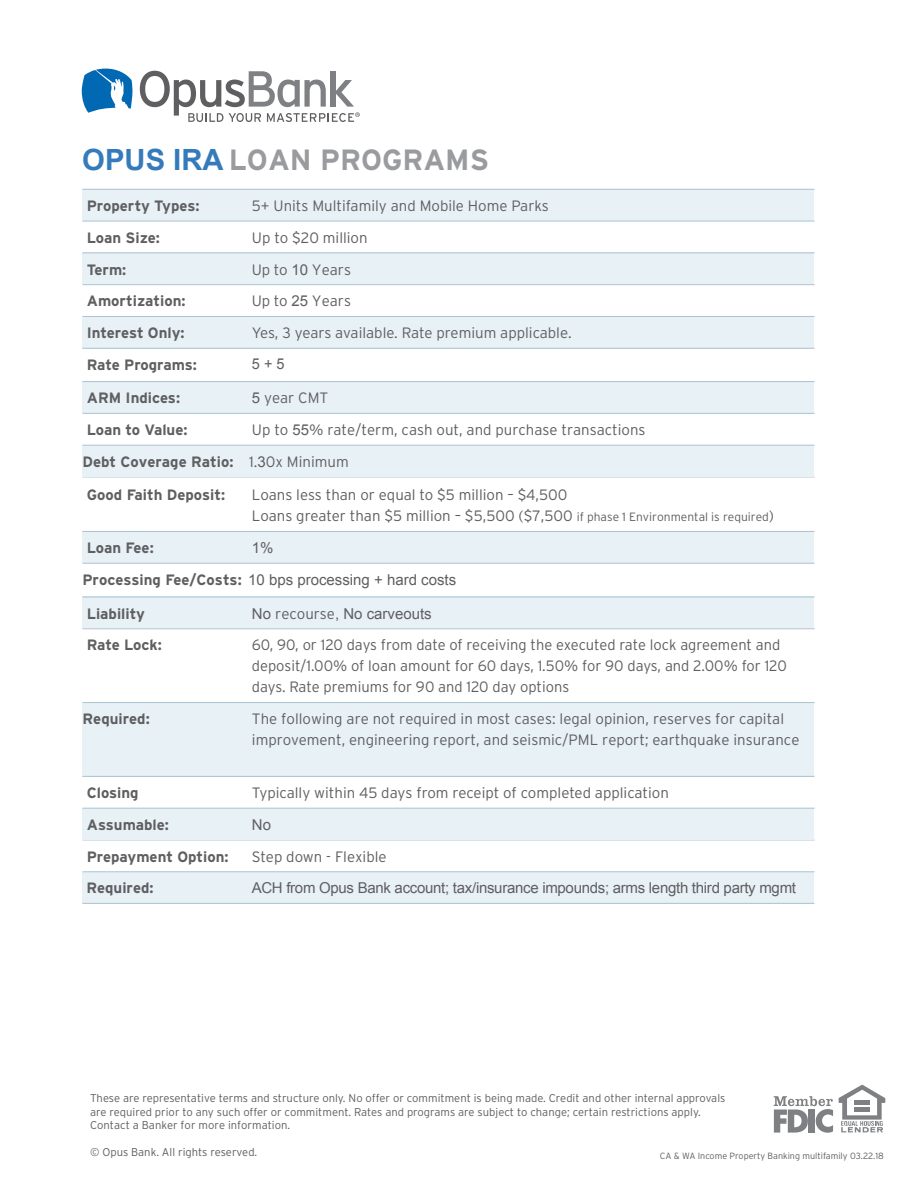
<style>
.page{position:relative;width:918px;height:1188px;background:#fff}
.page>*{position:absolute;margin:0;border:0;box-sizing:border-box;transform-origin:0 0}
.t1{font:700 29.25px "Interstate";color:#999b9e}
.t2{font:300 15px/21px "Interstate";color:#5f5f62}
.t3{font:700 15px "Interstate";color:#5f5f62}
.t4{font:15px "Arial";letter-spacing:-.02em;color:#5f5f62}
.t5{font:15px "Arial";color:#5f5f62}
.t6{font:300 11.25px/13.5px "Interstate";color:#5f5f62}
.t7{font:300 9px "Interstate";color:#5f5f62}
.s1{font-family:"Arial";color:#357bbb}
.s2{font-family:"Arial";font-weight:400}
.s3{font-weight:300}
.s4{font-size:12px}
.s5{font-family:"Interstate";font-weight:700}
.s6{font-family:"Interstate";font-weight:300}
</style>
<div class="page">
<div style="left:82px;top:703px;width:732px;height:73px;background:#e8f1f6"></div>
<div style="left:82px;top:872px;width:732px;height:31px;background:#e8f1f6"></div>
<hr style="left:82px;top:903px;width:732px;height:1px;background:#aac2d2">
<hr style="left:82px;top:871px;width:733px;height:1px;background:#aac2d2">
<hr style="left:82px;top:840px;width:733px;height:1px;background:#aac2d2">
<div style="left:82px;top:808px;width:732px;height:31px;background:#e8f1f6"></div>
<hr style="left:82px;top:808px;width:733px;height:1px;background:#aac2d2">
<hr style="left:82px;top:776px;width:733px;height:1px;background:#aac2d2">
<hr style="left:82px;top:702px;width:733px;height:1px;background:#aac2d2">
<div style="left:82px;top:597px;width:732px;height:31px;background:#e8f1f6"></div>
<hr style="left:82px;top:628px;width:733px;height:1px;background:#aac2d2">
<hr style="left:82px;top:597px;width:733px;height:1px;background:#aac2d2">
<div style="left:82px;top:532px;width:732px;height:31px;background:#e8f1f6"></div>
<hr style="left:82px;top:563px;width:733px;height:1px;background:#aac2d2">
<hr style="left:82px;top:531px;width:733px;height:1px;background:#aac2d2">
<hr style="left:82px;top:477px;width:733px;height:1px;background:#aac2d2">
<div style="left:82px;top:445px;width:732px;height:31px;background:#e8f1f6"></div>
<hr style="left:82px;top:445px;width:733px;height:1px;background:#aac2d2">
<div style="left:82px;top:382px;width:732px;height:31px;background:#e8f1f6"></div>
<hr style="left:82px;top:413px;width:733px;height:1px;background:#aac2d2">
<hr style="left:82px;top:381px;width:733px;height:1px;background:#aac2d2">
<div style="left:82px;top:317px;width:732px;height:31px;background:#e8f1f6"></div>
<hr style="left:82px;top:348px;width:733px;height:1px;background:#aac2d2">
<hr style="left:82px;top:316px;width:733px;height:1px;background:#aac2d2">
<hr style="left:82px;top:284px;width:733px;height:1px;background:#aac2d2">
<div style="left:82px;top:252px;width:732px;height:32px;background:#e8f1f6"></div>
<hr style="left:82px;top:252px;width:733px;height:1px;background:#aac2d2">
<div style="left:82px;top:189px;width:732px;height:32px;background:#e8f1f6"></div>
<hr style="left:82px;top:221px;width:733px;height:1px;background:#aac2d2">
<hr style="left:82px;top:189px;width:733px;height:1px;background:#aac2d2">
<svg style="left:82px;top:69px;width:51px;height:44px"></svg>
<svg style="left:140px;top:71px;width:220px;height:51px"></svg>
<svg style="left:839px;top:1085px;width:46px;height:47px"></svg>
<svg style="left:774px;top:1096px;width:59px;height:37px"></svg>
<div style="left:809px;top:1109px;width:6px;height:24px;background:#7e8083"></div>
<h2 class="t1" style="left:82px;top:142px;width:408px"><span class="s1">OPUS IRA</span> LOAN PROGRAMS</h2>
<p class="t3" style="left:87px;top:197px;width:114px">Property Types:</p>
<p class="t2" style="left:252px;top:195px;width:298px">5+ Units Multifamily and Mobile Home Parks</p>
<p class="t3" style="left:87px;top:228px;width:75px">Loan Size:</p>
<p class="t2" style="left:252px;top:227px;width:117px">Up to $20 million</p>
<p class="t3" style="left:87px;top:260px;width:41px">Term:</p>
<p class="t2" style="left:252px;top:259px;width:101px">Up to <span class="s2">10</span> Years</p>
<p class="t3" style="left:87px;top:292px;width:100px">Amortization:</p>
<p class="t2" style="left:252px;top:290px;width:101px">Up to <span class="s2">25</span> Years</p>
<p class="t3" style="left:87px;top:324px;width:99px">Interest Only:</p>
<p class="t2" style="left:252px;top:322px;width:321px">Yes, 3 years available. Rate premium applicable.</p>
<p class="t3" style="left:87px;top:356px;width:112px">Rate Programs:</p>
<p class="t4" style="left:252px;top:354px;width:34px">5 + 5</p>
<p class="t3" style="left:87px;top:389px;width:95px">ARM Indices:</p>
<p class="t2" style="left:252px;top:387px;width:78px"><span class="s2">5</span> year CMT</p>
<p class="t3" style="left:87px;top:421px;width:102px">Loan to Value:</p>
<p class="t2" style="left:252px;top:419px;width:395px">Up to <span class="s2">55</span>% rate/term, cash out, and purchase transactions</p>
<p class="t3" style="left:82px;top:452px;width:268px">Debt Coverage Ratio: <span class="s3">1.</span><span class="s2">3</span><span class="s3">0x Minimum</span></p>
<p class="t3" style="left:87px;top:486px;width:140px">Good Faith Deposit:</p>
<p class="t2" style="left:252px;top:484px;width:524px">Loans less than or equal to $5 million – $4,500<br>Loans greater than $5 million – $5,500 ($7,500 <span class="s4">if phase 1 Environmental is required</span>)</p>
<p class="t3" style="left:87px;top:539px;width:69px">Loan Fee:</p>
<p class="t4" style="left:252px;top:538px;width:23px">1%</p>
<p class="t5" style="left:82px;top:570px;width:375px"><span class="s5">Processing Fee/Costs:</span> 10 bps processing + hard costs</p>
<p class="t3" style="left:87px;top:604px;width:60px">Liability</p>
<p class="t5" style="left:252px;top:604px;width:181px">No <span class="s6">recourse</span>, No carveouts</p>
<p class="t3" style="left:87px;top:636px;width:77px">Rate Lock:</p>
<p class="t2" style="left:252px;top:635px;width:536px">60, 90, or 120 days from date of receiving the executed rate lock agreement and deposit/1.00% of loan amount for 60 days, 1.50% for 90 days, and 2.00% for 120 days. Rate premiums for 90 and 120 day options</p>
<p class="t3" style="left:83px;top:710px;width:69px">Required:</p>
<p class="t2" style="left:252px;top:708px;width:549px">The following are not required in most cases: legal opinion, reserves for capital improvement, engineering report, and seismic/PML report; earthquake insurance</p>
<p class="t3" style="left:87px;top:784px;width:53px">Closing</p>
<p class="t2" style="left:252px;top:782px;width:419px">Typically within 45 days from receipt of completed application</p>
<p class="t3" style="left:87px;top:815px;width:84px">Assumable:</p>
<p class="t4" style="left:252px;top:815px;width:21px">No</p>
<p class="t3" style="left:87px;top:847px;width:143px">Prepayment Option:</p>
<p class="t2" style="left:252px;top:846px;width:136px">Step down - Flexible</p>
<p class="t3" style="left:86px;top:879px;width:69px">Required:</p>
<p class="t4" style="left:252px;top:878px;width:546px">ACH from Opus Bank account; tax/insurance impounds; arms length third party mgmt</p>
<p class="t6" style="left:90px;top:1091px;width:637px">These are representative terms and structure only. No offer or commitment is being made. Credit and other internal approvals are required prior to any such offer or commitment. Rates and programs are subject to change; certain restrictions apply.<br>Contact a Banker for more information.</p>
<p class="t6" style="left:90px;top:1145px;width:169px">© Opus Bank. All rights reserved.</p>
<p class="t7" style="left:660px;top:1150px;width:225px">CA &amp; WA Income Property Banking multifamily 03.22.18</p>
</div>
